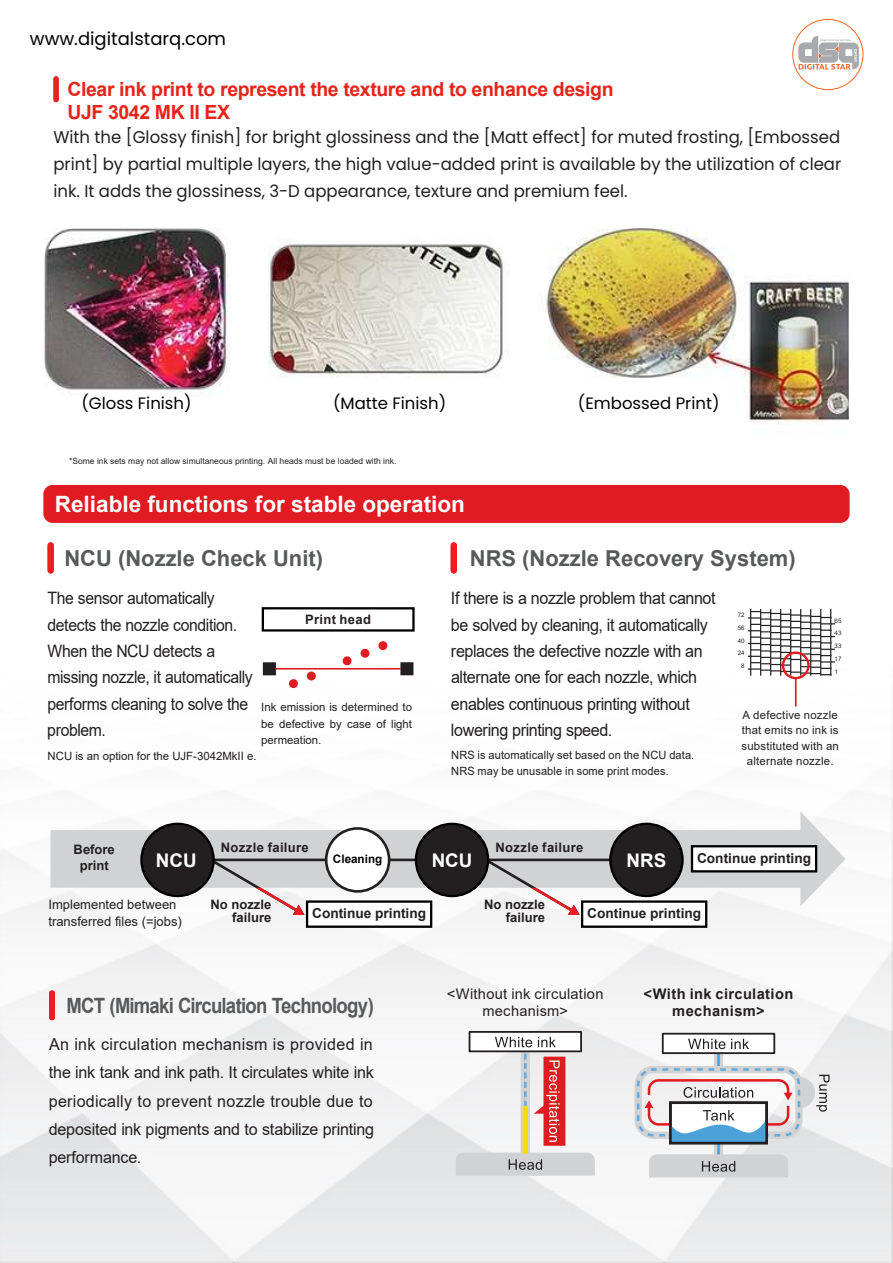
<style>
.page{position:relative;width:893px;height:1263px;background:#fff}
.page>*{position:absolute;margin:0;border:0;box-sizing:border-box;transform-origin:0 0}
.t1{font:700 22.5px "Arial";color:#fff}
.t2{font:700 21.9px "Arial";color:#58595b}
.t3{font:700 21px "Arial";letter-spacing:-.04em;color:#58595b;scale:.88 1}
.t4{font:700 19.5px/23.9px "Arial";letter-spacing:-.02em;color:#e72419}
.t5{font:700 18.75px "Arial";color:#fff}
.t6{font:18px "Poppins";color:#000}
.t7{font:17.1px/26.4px "Arial";letter-spacing:-.025em;color:#231f20;scale:.94 1}
.t8{font:17.1px/26.4px "Arial";letter-spacing:-.025em;color:#231f20;scale:.92 1}
.t9{font:16.95px/27px "Poppins";color:#231f20;text-align:justify}
.t10{font:16.5px "Poppins";color:#000}
.t11{font:16.35px/28.3px "Arial";letter-spacing:-.015em;color:#231f20;text-align:justify}
.t12{font:14.7px/17.2px "Arial";letter-spacing:.02em;color:#231f20;text-align:center}
.t13{font:700 14.7px/17.2px "Arial";letter-spacing:.025em;color:#231f20;text-align:center}
.t14{font:700 13.65px "Arial";color:#231f20}
.t15{font:700 13.05px/13.4px "Arial";color:#231f20;text-align:right}
.t16{font:13.05px/16.8px "Arial";color:#231f20}
.t17{font:700 13.05px "Arial";letter-spacing:.025em;color:#231f20}
.t18{font:700 11.7px "Arial";color:#000}
.t19{font:11.4px/16.4px "Arial";letter-spacing:.01em;color:#231f20;text-align:justify}
.t20{font:8.55px "Arial";color:#231f20}
.t21{font:6.15px/12.8px "Arial";color:#231f20;text-align:center}
</style>
<div class="page">
<img style="left:0;top:668px;width:893px;height:595px">
<svg style="left:798px;top:35px;width:61px;height:35px"></svg>
<div style="left:792px;top:19px;width:71px;height:71px;border:1px solid #f26522;border-radius:50%"></div>
<div style="left:53px;top:76px;width:6px;height:26px;background:#e72419;border-radius:3px"></div>
<div style="left:49px;top:990px;width:6px;height:30px;background:#ed1c24;border-radius:3px"></div>
<div style="left:43px;top:485px;width:807px;height:38px;background:#e01b22"></div>
<div style="left:48px;top:542px;width:6px;height:31px;background:#ed1c24;border-radius:3px"></div>
<div style="left:451px;top:542px;width:6px;height:31px;background:#ed1c24;border-radius:3px"></div>
<div style="left:378px;top:641px;width:9px;height:9px;background:#e01b22;border-radius:50%"></div>
<div style="left:361px;top:649px;width:8px;height:9px;background:#e01b22;border-radius:50%"></div>
<div style="left:343px;top:656px;width:9px;height:9px;background:#e01b22;border-radius:50%"></div>
<div style="left:307px;top:671px;width:9px;height:9px;background:#e01b22;border-radius:50%"></div>
<div style="left:289px;top:679px;width:9px;height:9px;background:#e01b22;border-radius:50%"></div>
<div style="left:400px;top:662px;width:13px;height:13px;background:#231f20"></div>
<div style="left:263px;top:662px;width:13px;height:13px;background:#231f20"></div>
<hr style="left:276px;top:668px;width:124px;height:2px;background:#e01b22">
<div style="left:262px;top:607px;width:153px;height:25px;border:2px solid #000"></div>
<hr style="left:750px;top:609px;width:1px;height:67px;background:#231f20">
<hr style="left:760px;top:609px;width:1px;height:67px;background:#231f20">
<hr style="left:770px;top:609px;width:1px;height:67px;background:#231f20">
<hr style="left:780px;top:609px;width:1px;height:67px;background:#231f20">
<hr style="left:790px;top:609px;width:1px;height:67px;background:#231f20">
<hr style="left:800px;top:609px;width:1px;height:67px;background:#231f20">
<hr style="left:810px;top:609px;width:1px;height:67px;background:#231f20">
<hr style="left:820px;top:609px;width:1px;height:67px;background:#231f20">
<hr style="left:830px;top:609px;width:1px;height:67px;background:#231f20">
<svg style="left:748px;top:611px;width:87px;height:64px"></svg>
<div style="left:782px;top:651px;width:28px;height:28px;border:2px solid #e01b22;border-radius:50%"></div>
<hr style="left:795px;top:678px;width:2px;height:28px;background:#e01b22">
<svg style="left:51px;top:811px;width:794px;height:95px"></svg>
<hr style="left:211px;top:858px;width:119px;height:3px;background:#231f20">
<hr style="left:386px;top:858px;width:52px;height:3px;background:#231f20">
<div style="left:141px;top:824px;width:73px;height:73px;background:#231f20;border-radius:50%"></div>
<div style="left:140px;top:823px;width:75px;height:74px;border:2px solid #000;border-radius:50%"></div>
<div style="left:306px;top:900px;width:126px;height:28px;background:#fff;border:2px solid #000"></div>
<div style="left:581px;top:900px;width:126px;height:28px;background:#fff;border:2px solid #000"></div>
<div style="left:691px;top:845px;width:126px;height:27px;background:#fff;border:2px solid #000"></div>
<hr style="left:486px;top:858px;width:141px;height:3px;background:#231f20">
<div style="left:610px;top:824px;width:72px;height:72px;background:#231f20;border-radius:50%"></div>
<div style="left:609px;top:823px;width:75px;height:74px;border:2px solid #000;border-radius:50%"></div>
<div style="left:416px;top:824px;width:72px;height:73px;background:#231f20;border-radius:50%"></div>
<div style="left:415px;top:823px;width:74px;height:74px;border:2px solid #000;border-radius:50%"></div>
<div style="left:326px;top:828px;width:63px;height:63px;background:#fff;border-radius:50%"></div>
<div style="left:325px;top:827px;width:65px;height:66px;border:3px solid #231f20;border-radius:50%"></div>
<svg style="left:482px;top:856px;width:98px;height:59px"></svg>
<svg style="left:207px;top:856px;width:97px;height:59px"></svg>
<div style="left:714px;top:1053px;width:9px;height:16px;background:#d0d2d3"></div>
<hr style="left:717px;top:1053px;width:3px;height:16px;background:#4ba1d8">
<svg style="left:801px;top:1075px;width:29px;height:36px"></svg>
<div style="left:662px;top:1033px;width:113px;height:21px;background:#fff;border:2px solid #231f20"></div>
<svg style="left:688px;top:1039px;width:37px;height:10px"></svg>
<svg style="left:731px;top:1039px;width:18px;height:10px"></svg>
<div style="left:634px;top:1066px;width:168px;height:73px;border:7px solid #d0d2d3;border-radius:15px"></div>
<div style="left:637px;top:1068px;width:163px;height:68px;border:3px dashed #66a9dc;border-radius:15px"></div>
<svg style="left:645px;top:1078px;width:147px;height:99px"></svg>
<div style="left:469px;top:1031px;width:113px;height:21px;background:#fff;border:2px solid #231f20"></div>
<svg style="left:456px;top:1037px;width:139px;height:139px"></svg>
<img style="left:45px;top:228px;width:803px;height:197px">
<div style="left:88px;top:393px;width:102px;height:28px;background:#fff"></div>
<div style="left:333px;top:393px;width:102px;height:28px;background:#fff"></div>
<div style="left:571px;top:393px;width:134px;height:28px;background:#fff"></div>
<p class="t6" style="left:30px;top:28px;width:198px">www.digitalstarq.com</p>
<p class="t4" style="left:67px;top:77px;width:548px">Clear ink print to represent the texture and to enhance design<br>UJF 3042 MK II EX</p>
<p class="t9" style="left:53px;top:124px;width:789px">With the [Glossy finish] for bright glossiness and the [Matt effect] for muted frosting, [Embossed print] by partial multiple layers, the high value-added print is available by the utilization of clear ink. It adds the glossiness, 3-D appearance, texture and premium feel.</p>
<p class="t10" style="left:81px;top:394px;width:112px">(Gloss Finish)</p>
<p class="t10" style="left:333px;top:394px;width:115px">(Matte Finish)</p>
<p class="t10" style="left:578px;top:394px;width:143px">(Embossed Print)</p>
<p class="t20" style="left:69px;top:455px;width:329px">*Some ink sets may not allow simultaneous printing. All heads must be loaded with ink.</p>
<h1 class="t1" style="left:55px;top:488px;width:412px">Reliable functions for stable operation</h1>
<p class="t2" style="left:64px;top:543px;width:260px">NCU (Nozzle Check Unit)</p>
<p class="t2" style="left:470px;top:543px;width:327px">NRS (Nozzle Recovery System)</p>
<p class="t8" style="left:47px;top:585px;width:225px">The sensor automatically detects the nozzle condition.<br>When the NCU detects a missing nozzle, it automatically performs cleaning to solve the problem.</p>
<p class="t7" style="left:451px;top:585px;width:283px">If there is a nozzle problem that cannot be solved by cleaning, it automatically replaces the defective nozzle with an alternate one for each nozzle, which enables continuous printing without lowering printing speed.</p>
<p class="t21" style="left:738px;top:608px;width:8px">72<br>56<br>40<br>24<br>8</p>
<p class="t21" style="left:835px;top:614px;width:8px;text-align:justify">65<br>43<br>33<br>17<br>1</p>
<p class="t17" style="left:305px;top:610px;width:67px">Print head</p>
<p class="t19" style="left:261px;top:699px;width:152px">Ink emission is determined to be defective by case of light permeation.</p>
<p class="t19" style="left:741px;top:707px;width:99px;line-height:15.5px;text-align:center">A defective nozzle that emits no ink is substituted with an alternate nozzle.</p>
<p class="t19" style="left:48px;top:748px;width:211px">NCU is an option for the UJF-3042MkII e.</p>
<p class="t19" style="left:451px;top:747px;width:245px">NRS is automatically set based on the NCU data.<br>NRS may be unusable in some print modes.</p>
<p class="t17" style="left:221px;top:838px;width:89px">Nozzle failure</p>
<p class="t17" style="left:495px;top:838px;width:89px">Nozzle failure</p>
<p class="t15" style="left:74px;top:842px;width:43px;line-height:15.3px;text-align:center">Before print</p>
<p class="t18" style="left:333px;top:850px;width:51px">Cleaning</p>
<p class="t16" style="left:48px;top:896px;width:135px">Implemented between transferred files (=jobs)</p>
<p class="t15" style="left:211px;top:898px;width:62px">No nozzle failure</p>
<p class="t15" style="left:484px;top:898px;width:62px">No nozzle failure</p>
<p class="t14" style="left:697px;top:848px;width:115px">Continue printing</p>
<p class="t5" style="left:432px;top:847px;width:42px">NCU</p>
<p class="t5" style="left:627px;top:847px;width:41px">NRS</p>
<p class="t5" style="left:156px;top:847px;width:42px">NCU</p>
<p class="t14" style="left:312px;top:903px;width:115px">Continue printing</p>
<p class="t14" style="left:587px;top:903px;width:115px">Continue printing</p>
<p class="t3" style="left:67px;top:991px;width:351px">MCT (Mimaki Circulation Technology)</p>
<p class="t11" style="left:49px;top:1030px;width:327px">An ink circulation mechanism is provided in the ink tank and ink path. It circulates white ink periodically to prevent nozzle trouble due to deposited ink pigments and to stabilize printing performance.</p>
<p class="t12" style="left:447px;top:985px;width:158px">&lt;Without ink circulation mechanism&gt;</p>
<p class="t13" style="left:644px;top:985px;width:151px">&lt;With ink circulation mechanism&gt;</p>
</div>
